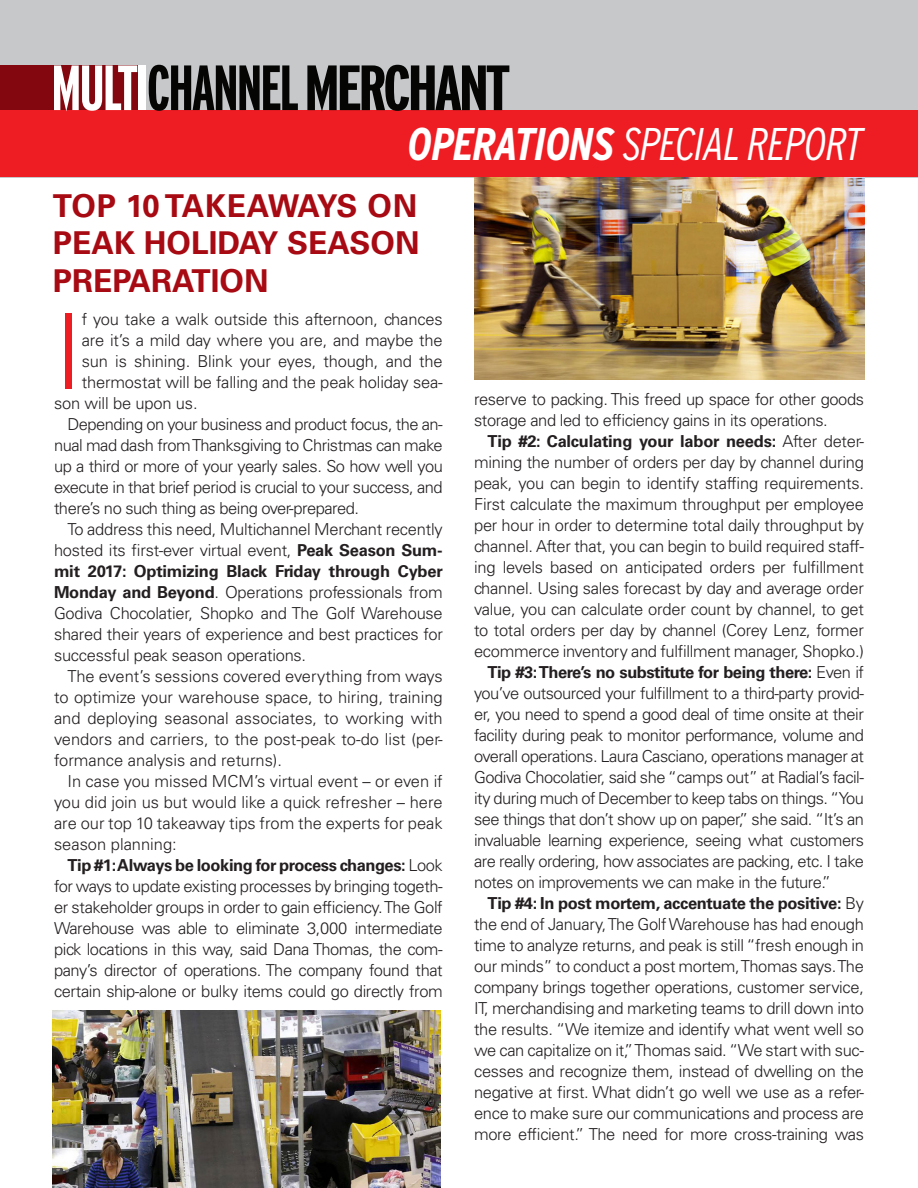
<style>
.page{position:relative;width:918px;height:1188px;background:#fff}
.page>*{position:absolute;margin:0;border:0;box-sizing:border-box;transform-origin:0 0}
.First_Para-Main-Body{font:300 103.8px "Univers LT Std";color:#ee1d23}
.t1{font:italic 300 condensed 45.75px "Interstate";letter-spacing:-.02em;color:#fff}
.Report_Subtitle_1{font:700 31.5px/37.8px "Univers LT Std";color:#a70a12;text-align:justify}
.Main_Body_1{font:300 16.5px/21px "Univers LT Std";letter-spacing:-.025em;color:#231f20;text-align:justify}
.First_Para-Main-Body-2{font:300 16.5px "Univers LT Std";letter-spacing:-.01em;color:#231f20}
.s1{font-weight:700}
</style>
<div class="page">
<div style="left:0;top:0;width:918px;height:177px;background:#c7c8ca"></div>
<div style="left:0;top:65px;width:146px;height:52px;background:#82070e"></div>
<div style="left:0;top:110px;width:918px;height:67px;background:#ee1d23"></div>
<svg style="left:54px;top:65px;width:83px;height:46px"></svg>
<div style="left:139px;top:65px;width:7px;height:45px;background:#fff"></div>
<svg style="left:149px;top:65px;width:149px;height:46px"></svg>
<svg style="left:307px;top:65px;width:202px;height:46px"></svg>
<img style="left:474px;top:177px;width:391px;height:203px">
<img style="left:53px;top:1011px;width:387px;height:177px">
<h2 class="t1" style="left:408px;top:117px;width:457px"><span class="s1">OPERATIONS</span> SPECIAL REPORT</h2>
<p class="Report_Subtitle_1" style="left:53px;top:187px;width:368px">TOP 10 TAKEAWAYS ON PEAK HOLIDAY SEASON PREPARATION</p>
<p class="First_Para-Main-Body" style="left:54px;top:289px;width:30px">I</p>
<p class="First_Para-Main-Body-2" style="left:82px;top:309px;width:362px">f you take a walk outside this afternoon, chances</p>
<p class="First_Para-Main-Body-2" style="left:82px;top:330px;width:363px">are it’s a mild day where you are, and maybe the</p>
<p class="First_Para-Main-Body-2" style="left:82px;top:351px;width:362px">sun is shining. Blink your eyes, though, and the</p>
<p class="First_Para-Main-Body-2" style="left:82px;top:372px;width:362px">thermostat will be falling and the peak holiday sea-</p>
<p class="First_Para-Main-Body-2" style="left:54px;top:393px;width:145px">son will be upon us.</p>
<p class="Main_Body_1" style="left:54px;top:414px;width:390px;text-indent:14px">Depending on your business and product focus, the an&shy;nual mad dash from Thanksgiving to Christmas can make up a third or more of your yearly sales. So how well you execute in that brief period is crucial to your success, and there’s no such thing as being over-prepared.</p>
<p class="Main_Body_1" style="left:54px;top:519px;width:390px;text-indent:14px">To address this need, Multichannel Merchant recently hosted its first-ever virtual event, <span class="s1">Peak Season Sum&shy;mit 2017: Optimizing Black Friday through Cyber Monday and Beyond</span>. Operations professionals from Godiva Chocolatier, Shopko and The Golf Warehouse shared their years of experience and best practices for successful peak season operations.</p>
<p class="Main_Body_1" style="left:54px;top:666px;width:390px;text-indent:14px">The event’s sessions covered everything from ways to optimize your warehouse space, to hiring, training and deploying seasonal associates, to working with vendors and carriers, to the post-peak to-do list (per&shy;formance analysis and returns).</p>
<p class="Main_Body_1" style="left:54px;top:771px;width:390px;text-indent:14px">In case you missed MCM’s virtual event – or even if you did join us but would like a quick refresher – here are our top 10 takeaway tips from the experts for peak season planning:</p>
<p class="Main_Body_1" style="left:54px;top:855px;width:390px;text-indent:14px"><span class="s1">Tip #1: Always be looking for process changes:</span> Look for ways to update existing processes by bringing togeth&shy;er stakeholder groups in order to gain efficiency. The Golf Warehouse was able to eliminate 3,000 intermediate pick locations in this way, said Dana Thomas, the com&shy;pany’s director of operations. The company found that certain ship-alone or bulky items could go directly from</p>
<p class="Main_Body_1" style="left:474px;top:389px;width:391px">reserve to packing. This freed up space for other goods storage and led to efficiency gains in its operations.</p>
<p class="Main_Body_1" style="left:474px;top:431px;width:391px;text-indent:14px"><span class="s1">Tip #2: Calculating your labor needs:</span> After deter&shy;mining the number of orders per day by channel during peak, you can begin to identify staffing requirements.<br>First calculate the maximum throughput per employee per hour in order to determine total daily throughput by channel. After that, you can begin to build required staff&shy;ing levels based on anticipated orders per fulfillment channel. Using sales forecast by day and average order value, you can calculate order count by channel, to get to total orders per day by channel (Corey Lenz, former ecommerce inventory and fulfillment manager, Shopko.)</p>
<p class="Main_Body_1" style="left:474px;top:662px;width:391px;text-indent:14px"><span class="s1">Tip #3: There’s no substitute for being there:</span> Even if you’ve outsourced your fulfillment to a third-party provid&shy;er, you need to spend a good deal of time onsite at their facility during peak to monitor performance, volume and overall operations. Laura Casciano, operations manager at Godiva Chocolatier, said she “camps out” at Radial’s facil&shy;ity during much of December to keep tabs on things. “You see things that don’t show up on paper,” she said. “It’s an invaluable learning experience, seeing what customers are really ordering, how associates are packing, etc. I take notes on improvements we can make in the future.”</p>
<p class="Main_Body_1" style="left:474px;top:893px;width:391px;text-indent:14px"><span class="s1">Tip #4: In post mortem, accentuate the positive:</span> By the end of January, The Golf Warehouse has had enough time to analyze returns, and peak is still “fresh enough in our minds” to conduct a post mortem, Thomas says. The company brings together operations, customer service, IT, merchandising and marketing teams to drill down into the results. “We itemize and identify what went well so we can capitalize on it,” Thomas said. “We start with suc&shy;cesses and recognize them, instead of dwelling on the negative at first. What didn’t go well we use as a refer&shy;ence to make sure our communications and process are more efficient.” The need for more cross-training was</p>
</div>
